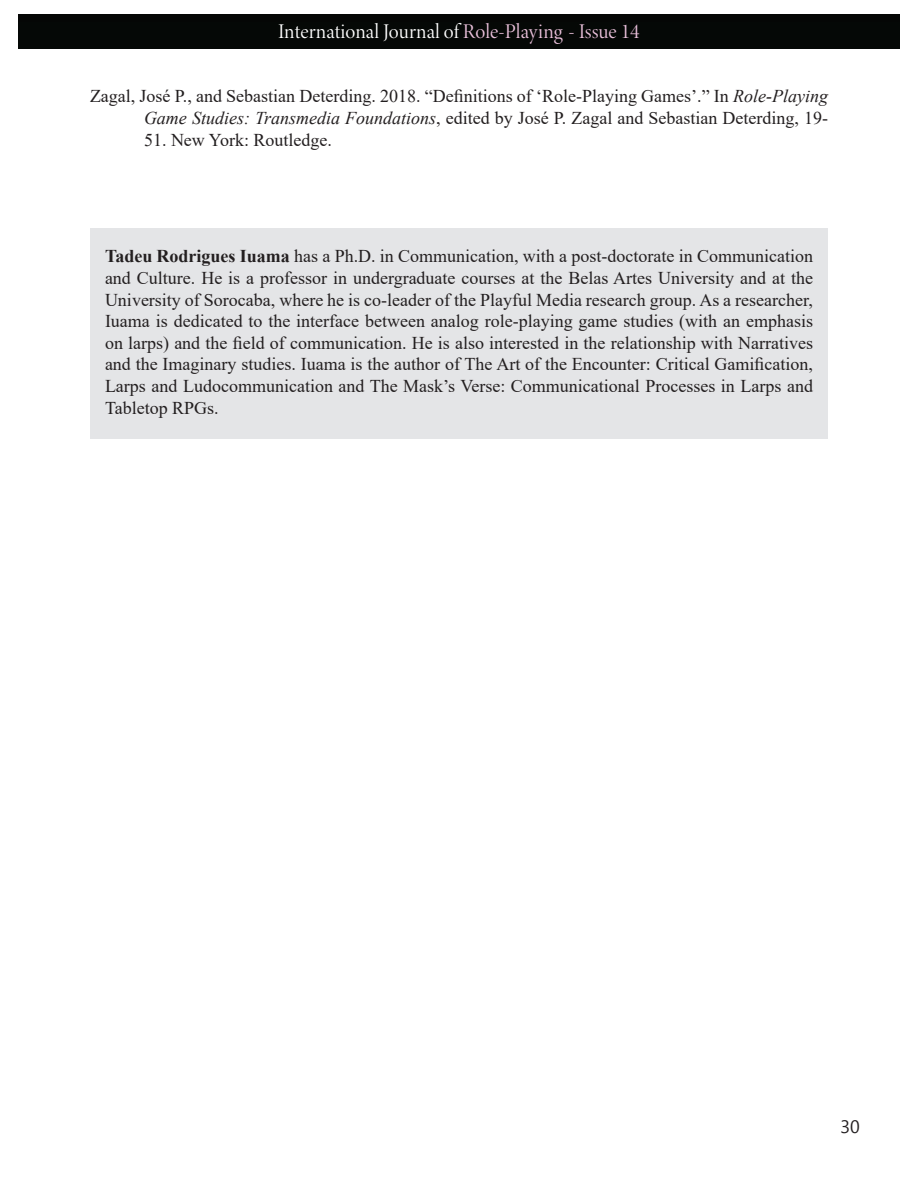
<style>
.page{position:relative;width:918px;height:1188px;background:#fff}
.page>*{position:absolute;margin:0;border:0;box-sizing:border-box;transform-origin:0 0}
.t1{font:21px "Minion Variable Concept";color:#fff}
.t2{font:18px/21.6px "Times New Roman";color:#231f20;text-align:justify}
.t3{font:18px "Gadugi";color:#231f20}
.s1{color:#eac1db}
.s2{font-style:italic}
.s3{font-weight:700}
</style>
<div class="page">
<div style="left:18px;top:14px;width:882px;height:27px;background:#050605"></div>
<div style="left:18px;top:23px;width:882px;height:26px;background:#050806"></div>
<div style="left:90px;top:229px;width:738px;height:210px;background:#e4e5e7"></div>
<p class="t1" style="left:278px;top:16px;width:363px">International Journal of <span class="s1">Role-Playing - Issue 14</span></p>
<p class="t2" style="left:90px;top:85px;width:740px;text-align:right">Zagal, José P., and Sebastian Deterding. 2018. “Definitions of ‘Role-Playing Games’.” In <span class="s2">Role-Playing<br>Game Studies: Transmedia Foundations</span>, edited by José P. Zagal and Sebastian Deterding, 19-</p>
<p class="t2" style="left:144px;top:128px;width:190px">51. New York: Routledge.</p>
<p class="t2" style="left:105px;top:245px;width:710px"><span class="s3">Tadeu Rodrigues Iuama</span> has a Ph.D. in Communication, with a post-doctorate in Communication and Culture. He is a professor in undergraduate courses at the Belas Artes University and at the University of Sorocaba, where he is co-leader of the Playful Media research group. As a researcher, Iuama is dedicated to the interface between analog role-playing game studies (with an emphasis on larps) and the field of communication. He is also interested in the relationship with Narratives and the Imaginary studies. Iuama is the author of The Art of the Encounter: Critical Gamification, Larps and Ludocommunication and The Mask’s Verse: Communicational Processes in Larps and Tabletop RPGs.</p>
<p class="t3" style="left:841px;top:1115px;width:21px">30</p>
</div>
